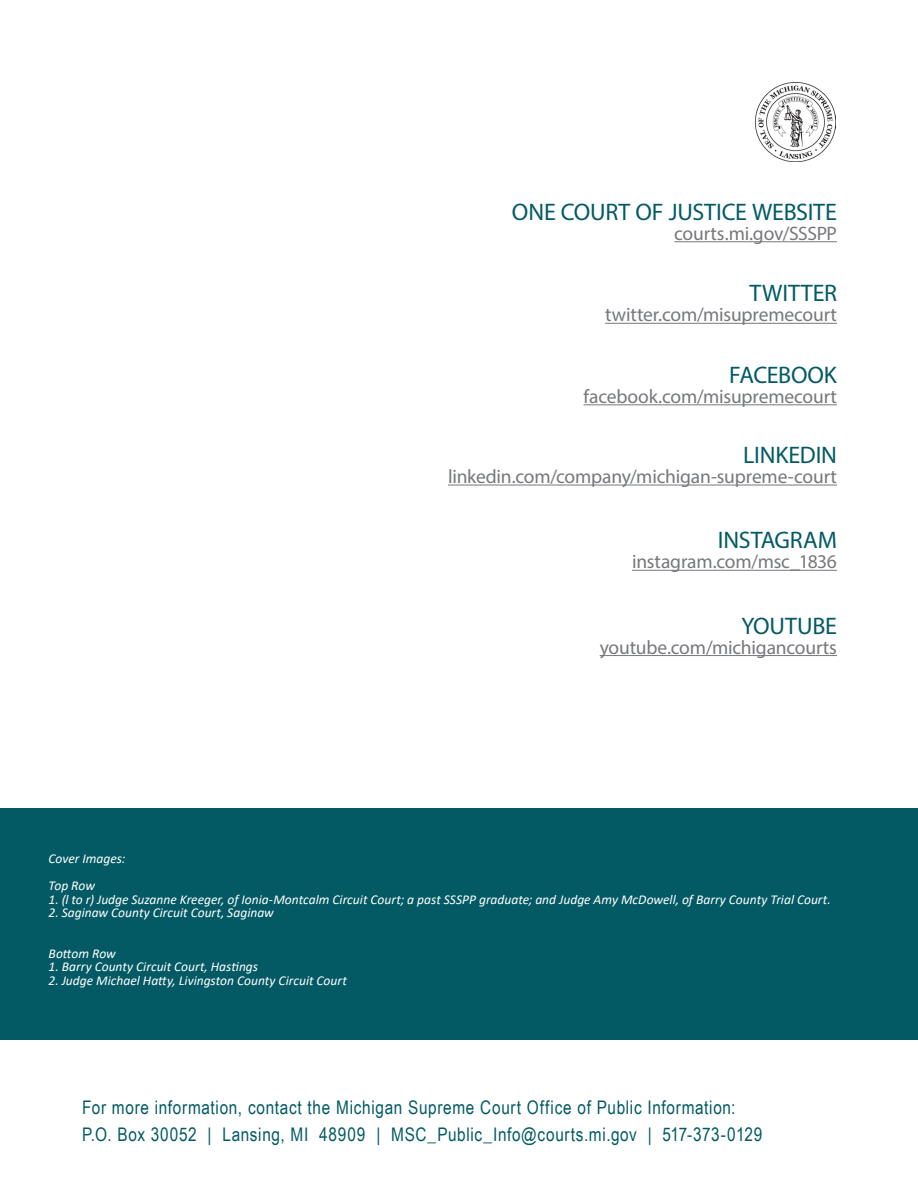
<style>
.page{position:relative;width:918px;height:1188px;background:#fff}
.page>*{position:absolute;margin:0;border:0;box-sizing:border-box;transform-origin:0 0}
.links{font:24px "Myriad Pro";letter-spacing:-.005em;color:#035a64}
.links-2{font:19.5px "Myriad Pro";letter-spacing:-.01em;color:#76787b}
.contact_info{font:18.75px/27px "Arial Narrow";letter-spacing:.035em;color:#035a64}
.sub-subhead{font:italic 13.5px/27px "Calibri";color:#fff}
</style>
<div class="page">
<hr style="left:674px;top:241px;width:163px;height:1px;background:#76787b">
<hr style="left:605px;top:323px;width:232px;height:1px;background:#76787b">
<hr style="left:584px;top:404px;width:253px;height:1px;background:#76787b">
<hr style="left:448px;top:485px;width:389px;height:1px;background:#76787b">
<hr style="left:632px;top:570px;width:205px;height:1px;background:#76787b">
<hr style="left:600px;top:655px;width:237px;height:1px;background:#76787b">
<div style="left:0;top:808px;width:918px;height:232px;background:#035a64"></div>
<img style="left:755px;top:82px;width:80px;height:80px">
<p class="links" style="left:512px;top:197px;width:327px">ONE COURT OF JUSTICE WEBSITE</p>
<p class="links-2" style="left:674px;top:221px;width:164px">courts.mi.gov/SSSPP</p>
<p class="links" style="left:750px;top:279px;width:89px">TWITTER</p>
<p class="links-2" style="left:605px;top:303px;width:233px">twitter.com/misupremecourt</p>
<p class="links" style="left:729px;top:360px;width:109px">FACEBOOK</p>
<p class="links-2" style="left:584px;top:384px;width:255px">facebook.com/misupremecourt</p>
<p class="links" style="left:743px;top:440px;width:95px">LINKEDIN</p>
<p class="links-2" style="left:448px;top:465px;width:390px">linkedin.com/company/michigan-supreme-court</p>
<p class="links" style="left:718px;top:526px;width:121px">INSTAGRAM</p>
<p class="links-2" style="left:632px;top:550px;width:206px">instagram.com/msc_1836</p>
<p class="links" style="left:741px;top:611px;width:97px">YOUTUBE</p>
<p class="links-2" style="left:600px;top:635px;width:239px">youtube.com/michigancourts</p>
<p class="sub-subhead" style="left:49px;top:845px;width:78px">Cover Images:<br>Top Row</p>
<p class="sub-subhead" style="left:49px;top:885px;width:784px">1. (l to r) Judge Suzanne Kreeger, of Ionia-Montcalm Circuit Court; a past SSSPP graduate; and Judge Amy McDowell, of Barry County Trial Court.</p>
<p class="sub-subhead" style="left:49px;top:899px;width:227px">2. Saginaw County Circuit Court, Saginaw</p>
<p class="sub-subhead" style="left:49px;top:939px;width:69px">Bottom Row</p>
<p class="sub-subhead" style="left:49px;top:953px;width:211px">1. Barry County Circuit Court, Hastings</p>
<p class="sub-subhead" style="left:49px;top:966px;width:300px">2. Judge Michael Hatty, Livingston County Circuit Court</p>
<p class="contact_info" style="left:82px;top:1093px;width:682px">For more information, contact the Michigan Supreme Court Office of Public Information:<br>P.O. Box 30052 | Lansing, MI 48909 | MSC_Public_Info@courts.mi.gov | 517-373-0129</p>
</div>
